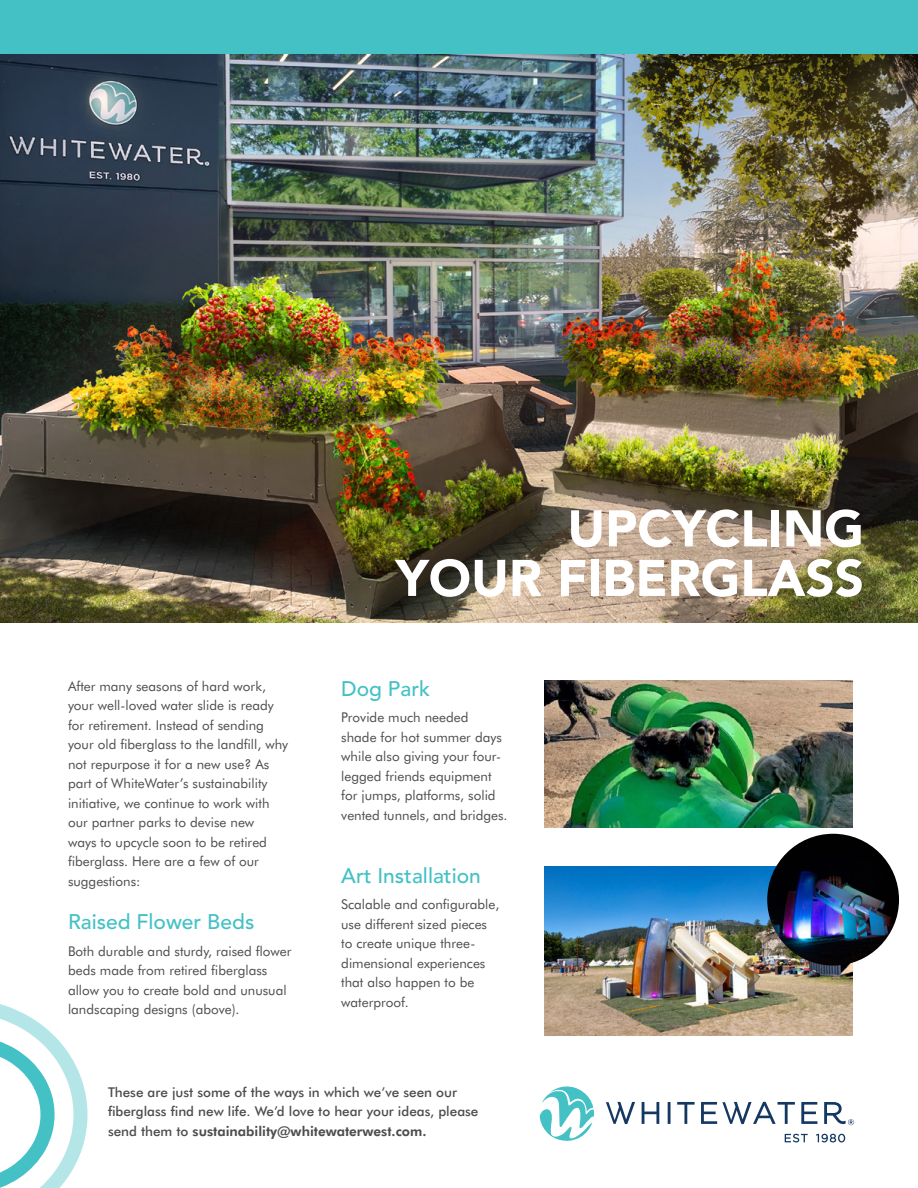
<style>
.page{position:relative;width:918px;height:1188px;background:#fff}
.page>*{position:absolute;margin:0;border:0;box-sizing:border-box;transform-origin:0 0}
.t1{font:900 51px/49.5px "Avenir LT Pro";color:#fff;text-align:right}
.t2{font:500 21px "Avenir LT Pro";color:#43c1c5}
.t3{font:13.5px/19.5px "Futura BT";color:#4d4d4f}
.t4{font:500 13.5px/19.5px "Futura BT";color:#4d4d4f}
.s1{font-weight:700}
</style>
<div class="page">
<svg style="left:0;top:622px;width:88px;height:566px"></svg>
<svg style="left:642px;top:1102px;width:17px;height:22px"></svg>
<svg style="left:668px;top:1102px;width:3px;height:22px"></svg>
<svg style="left:677px;top:1102px;width:18px;height:22px"></svg>
<svg style="left:801px;top:1102px;width:16px;height:22px"></svg>
<svg style="left:606px;top:1102px;width:29px;height:22px"></svg>
<svg style="left:701px;top:1102px;width:94px;height:22px"></svg>
<svg style="left:785px;top:1134px;width:23px;height:8px"></svg>
<svg style="left:816px;top:1134px;width:29px;height:8px"></svg>
<svg style="left:824px;top:1102px;width:30px;height:23px"></svg>
<svg style="left:540px;top:1086px;width:54px;height:55px"></svg>
<img style="left:544px;top:680px;width:308px;height:147px">
<img style="left:544px;top:867px;width:308px;height:168px">
<img style="left:767px;top:834px;width:132px;height:132px;border-radius:66px">
<img style="left:0;top:54px;width:918px;height:568px">
<div style="left:0;top:0;width:918px;height:54px;background:#43c1c5"></div>
<p class="t3" style="left:68px;top:676px;width:222px">After many seasons of hard work, your well-loved water slide is ready for retirement. Instead of sending your old fiberglass to the landfill, why not repurpose it for a new use? As part of WhiteWater’s sustainability initiative, we continue to work with our partner parks to devise new<br>ways to upcycle soon to be retired fiberglass. Here are a few of our suggestions:</p>
<h2 class="t2" style="left:68px;top:910px;width:188px">Raised Flower Beds</h2>
<p class="t3" style="left:68px;top:941px;width:225px">Both durable and sturdy, raised flower beds made from retired fiberglass allow you to create bold and unusual landscaping designs (above).</p>
<h1 class="t1" style="left:396px;top:504px;width:470px">UPCYCLING<br>YOUR FIBERGLASS</h1>
<h2 class="t2" style="left:341px;top:676px;width:90px">Dog Park</h2>
<p class="t3" style="left:341px;top:707px;width:168px">Provide much needed<br>shade for hot summer days while also giving your four&shy;legged friends equipment for jumps, platforms, solid vented tunnels, and bridges.</p>
<h2 class="t2" style="left:341px;top:863px;width:141px">Art Installation</h2>
<p class="t3" style="left:341px;top:894px;width:160px">Scalable and configurable, use different sized pieces to create unique three&shy;dimensional experiences that also happen to be waterproof.</p>
<p class="t4" style="left:108px;top:1082px;width:372px">These are just some of the ways in which we’ve seen our fiberglass find new life. We’d love to hear your ideas, please send them to <span class="s1">sustainability@whitewaterwest.com.</span></p>
</div>
